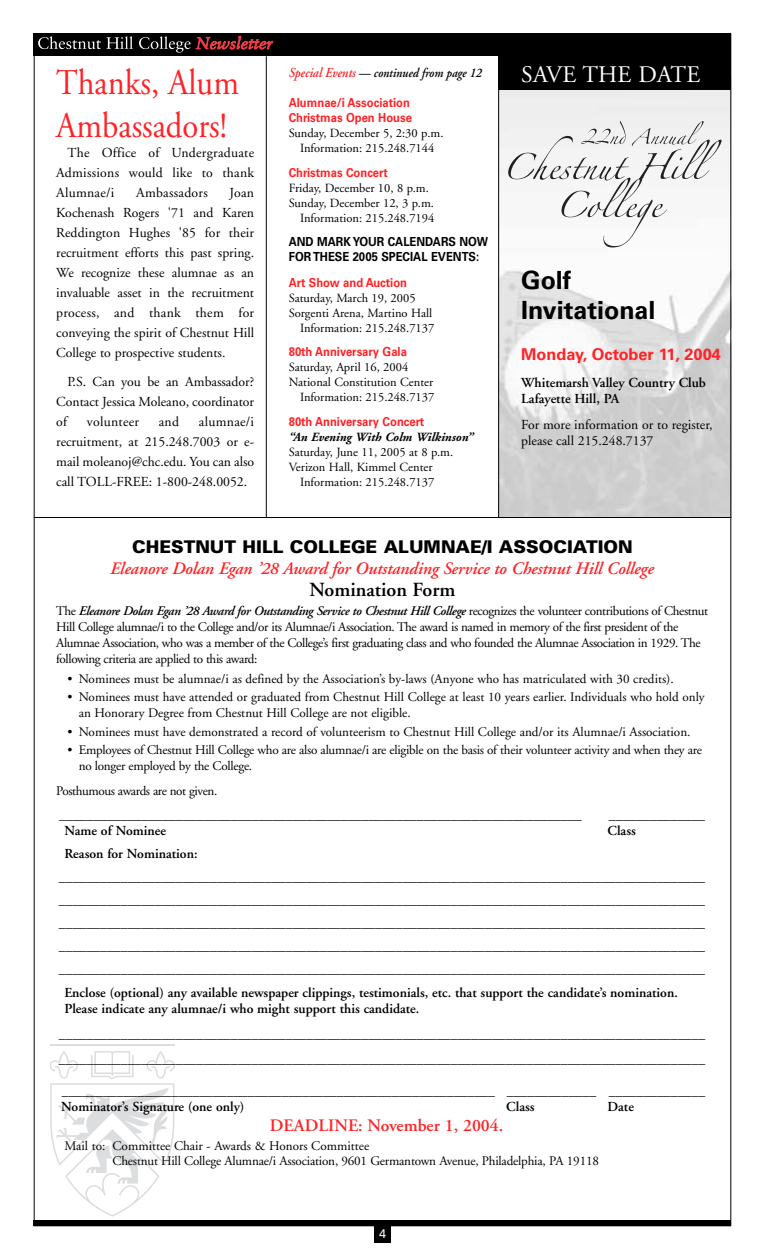
<style>
.page{position:relative;width:765px;height:1260px;background:#fff}
.page>*{position:absolute;margin:0;border:0;box-sizing:border-box;transform-origin:0 0}
.t1{font:36.25px/43.5px "Adobe Garamond";color:#ff2327;scale:.9 1}
.t2{font:700 25px/30px "Univers";color:#000}
.t3{font:23.75px "Adobe Garamond";letter-spacing:.01em;color:#fff}
.t4{font:600 20px "Adobe Garamond";color:#000}
.t5{font:italic 600 17.5px "Adobe Garamond";letter-spacing:-.01em;color:#ff2327}
.t6{font:900 17.5px "Univers";color:#000}
.t7{font:600 17.5px "Adobe Garamond";color:#ff2327}
.t8{font:700 16.25px "Univers";color:#ff2327}
.t9{font:600 13.75px/22.9px "Adobe Garamond";color:#000}
.t10{font:13.75px/20px "Adobe Garamond";color:#000;text-align:justify}
.t11{font:13.75px "Adobe Garamond";letter-spacing:.02em;color:#000}
.t12{font:13.12px/15.8px "Adobe Garamond";letter-spacing:-.015em;color:#000}
.t13{font:italic 600 13.12px "Adobe Garamond";letter-spacing:-.005em;color:#000;scale:.9 1}
.t14{font:12.5px/15px "Adobe Garamond";color:#000;text-align:center}
.t15{font:700 12.5px/15px "Univers";color:#ff2327;scale:.9 1}
.t16{font:700 12.5px/15px "Univers";color:#000;scale:.9 1}
.t17{font:italic 700 12.5px "Adobe Garamond";color:#000}
.t18{font:12.5px "Univers";color:#fff}
.s1{font-size:13.75px;color:#ff2327}
.s2{font-weight:600;font-style:italic}
</style>
<div class="page">
<img style="left:499px;top:90px;width:230px;height:427px">
<svg style="left:508px;top:121px;width:214px;height:126px"></svg>
<div style="left:499px;top:56px;width:232px;height:34px;background:#000"></div>
<div style="left:374px;top:1226px;width:17px;height:17px;background:#000"></div>
<div style="left:34px;top:1221px;width:697px;height:5px;background:#000"></div>
<div style="left:34px;top:34px;width:697px;height:22px;background:#000"></div>
<svg style="left:38px;top:36px;width:95px;height:13px"></svg>
<svg style="left:139px;top:36px;width:134px;height:17px"></svg>
<hr style="left:50px;top:1045px;width:124px;height:1px;background:#dcdddf">
<svg style="left:50px;top:1051px;width:125px;height:166px"></svg>
<hr style="left:34px;top:517px;width:697px;height:1px;background:#000">
<hr style="left:266px;top:56px;width:1px;height:462px;background:#000">
<hr style="left:498px;top:56px;width:1px;height:461px;background:#000">
<h1 class="t1" style="left:56px;top:64px;width:205px">Thanks, Alum<br>Ambassadors!</h1>
<p class="t10" style="left:56px;top:144px;width:199px;text-indent:11px">The Office of Undergraduate Admissions would like to thank Alumnae/i</p>
<p class="t11" style="left:136px;top:187px;width:73px">Ambassadors</p>
<p class="t10" style="left:56px;top:184px;width:199px;text-indent:173px">Joan Kochenash Rogers '71 and Karen Reddington Hughes '85 for their recruitment efforts this past spring.<br>We recognize these alumnae as an invaluable asset in the recruitment process, and thank them for conveying the spirit of Chestnut Hill College to prospective students.</p>
<p class="t10" style="left:56px;top:373px;width:199px;text-indent:11px">P.S. Can you be an Ambassador?<br>Contact Jessica Moleano, coordinator of</p>
<p class="t10" style="left:56px;top:413px;width:199px;text-indent:143px">alumnae/i recruitment, at 215.248.7003 or e&shy;mail moleanoj@chc.edu. You can also call TOLL-FREE: 1-800-248.0052.</p>
<p class="t11" style="left:87px;top:416px;width:54px">volunteer</p>
<p class="t10" style="left:159px;top:413px;width:22px">and</p>
<p class="t13" style="left:289px;top:68px;width:216px"><span class="s1">Special Events</span> — continued from page 12</p>
<p class="t15" style="left:289px;top:97px;width:138px">Alumnae/i Association<br>Christmas Open House</p>
<p class="t14" style="left:289px;top:127px;width:156px">Sunday, December 5, 2:30 p.m.<br>Information: 215.248.7144</p>
<p class="t15" style="left:289px;top:166px;width:112px">Christmas Concert</p>
<p class="t14" style="left:289px;top:181px;width:142px">Friday, December 10, 8 p.m.</p>
<p class="t14" style="left:289px;top:196px;width:147px">Sunday, December 12, 3 p.m.</p>
<p class="t14" style="left:300px;top:211px;width:136px">Information: 215.248.7194</p>
<p class="t16" style="left:289px;top:235px;width:223px">AND MARK YOUR CALENDARS NOW<br>FOR THESE 2005 SPECIAL EVENTS:</p>
<p class="t15" style="left:289px;top:277px;width:133px">Art Show and Auction</p>
<p class="t14" style="left:289px;top:292px;width:128px">Saturday, March 19, 2005</p>
<p class="t14" style="left:289px;top:307px;width:145px">Sorgenti Arena, Martino Hall</p>
<p class="t14" style="left:300px;top:322px;width:136px">Information: 215.248.7137</p>
<p class="t15" style="left:289px;top:346px;width:133px">80th Anniversary Gala</p>
<p class="t14" style="left:289px;top:361px;width:121px">Saturday, April 16, 2004</p>
<p class="t14" style="left:289px;top:376px;width:146px">National Constitution Center</p>
<p class="t14" style="left:300px;top:391px;width:136px">Information: 215.248.7137</p>
<p class="t15" style="left:289px;top:415px;width:152px">80th Anniversary Concert</p>
<p class="t17" style="left:289px;top:432px;width:186px">“An Evening With Colm Wilkinson”</p>
<p class="t14" style="left:289px;top:445px;width:166px">Saturday, June 11, 2005 at 8 p.m.</p>
<p class="t14" style="left:289px;top:460px;width:145px">Verizon Hall, Kimmel Center</p>
<p class="t14" style="left:300px;top:475px;width:136px">Information: 215.248.7137</p>
<h3 class="t3" style="left:521px;top:65px;width:181px">SAVE THE DATE</h3>
<h2 class="t2" style="left:521px;top:268px;width:136px">Golf<br>Invitational</h2>
<p class="t8" style="left:521px;top:348px;width:201px">Monday, October 11, 2004</p>
<p class="t9" style="left:521px;top:375px;width:186px;line-height:16.5px">Whitemarsh Valley Country Club<br>Lafayette Hill, PA</p>
<p class="t10" style="left:521px;top:417px;width:193px;line-height:16.5px">For more information or to register, please call 215.248.7137</p>
<p class="t6" style="left:132px;top:540px;width:502px">CHESTNUT HILL COLLEGE ALUMNAE/I ASSOCIATION</p>
<p class="t5" style="left:110px;top:561px;width:545px">Eleanore Dolan Egan ’28 Award for Outstanding Service to Chestnut Hill College</p>
<h3 class="t4" style="left:310px;top:582px;width:147px">Nomination Form</h3>
<p class="t12" style="left:56px;top:605px;width:654px">The <span class="s2">Eleanore Dolan Egan ’28 Award for Outstanding Service to Chestnut Hill College</span> recognizes the volunteer contributions of Chestnut Hill College alumnae/i to the College and/or its Alumnae/i Association. The award is named in memory of the first president of the Alumnae Association, who was a member of the College’s first graduating class and who founded the Alumnae Association in 1929. The following criteria are applied to this award:</p>
<p class="t12" style="left:67px;top:672px;width:608px">• Nominees must be alumnae/i as defined by the Association’s by-laws (Anyone who has matriculated with 30 credits).</p>
<p class="t12" style="left:79px;top:691px;width:627px;text-indent:-11px">• Nominees must have attended or graduated from Chestnut Hill College at least 10 years earlier. Individuals who hold only an Honorary Degree from Chestnut Hill College are not eligible.</p>
<p class="t12" style="left:67px;top:725px;width:625px">• Nominees must have demonstrated a record of volunteerism to Chestnut Hill College and/or its Alumnae/i Association.</p>
<p class="t12" style="left:79px;top:743px;width:625px;text-indent:-11px">• Employees of Chestnut Hill College who are also alumnae/i are eligible on the basis of their volunteer activity and when they are no longer employed by the College.</p>
<p class="t12" style="left:56px;top:784px;width:163px">Posthumous awards are not given.</p>
<p class="t9" style="left:59px;top:805px;width:524px">____________________________________________________________________________</p>
<p class="t9" style="left:609px;top:805px;width:98px">______________</p>
<p class="t9" style="left:64px;top:821px;width:103px">Name of Nominee</p>
<p class="t9" style="left:607px;top:821px;width:30px">Class</p>
<p class="t9" style="left:59px;top:844px;width:648px;text-indent:6px">Reason for Nomination: ______________________________________________________________________________________________ ______________________________________________________________________________________________ ______________________________________________________________________________________________ ______________________________________________________________________________________________ ______________________________________________________________________________________________</p>
<p class="t9" style="left:64px;top:986px;width:615px;line-height:15.9px">Enclose (optional) any available newspaper clippings, testimonials, etc. that support the candidate’s nomination.<br>Please indicate any alumnae/i who might support this candidate.</p>
<p class="t9" style="left:59px;top:1023px;width:648px;line-height:24.9px">______________________________________________________________________________________________ ______________________________________________________________________________________________</p>
<p class="t9" style="left:61px;top:1084px;width:645px;line-height:15.9px">_______________________________________________________________ _____________ ______________<br>Nominator’s Signature (one only)</p>
<p class="t9" style="left:506px;top:1096px;width:30px">Class</p>
<p class="t9" style="left:608px;top:1096px;width:28px">Date</p>
<p class="t7" style="left:270px;top:1118px;width:235px">DEADLINE: November 1, 2004.</p>
<p class="t12" style="left:112px;top:1139px;width:488px;text-indent:-48px">Mail to: Committee Chair - Awards &amp; Honors Committee<br>Chestnut Hill College Alumnae/i Association, 9601 Germantown Avenue, Philadelphia, PA 19118</p>
<p class="t18" style="left:379px;top:1229px;width:8px">4</p>
</div>
